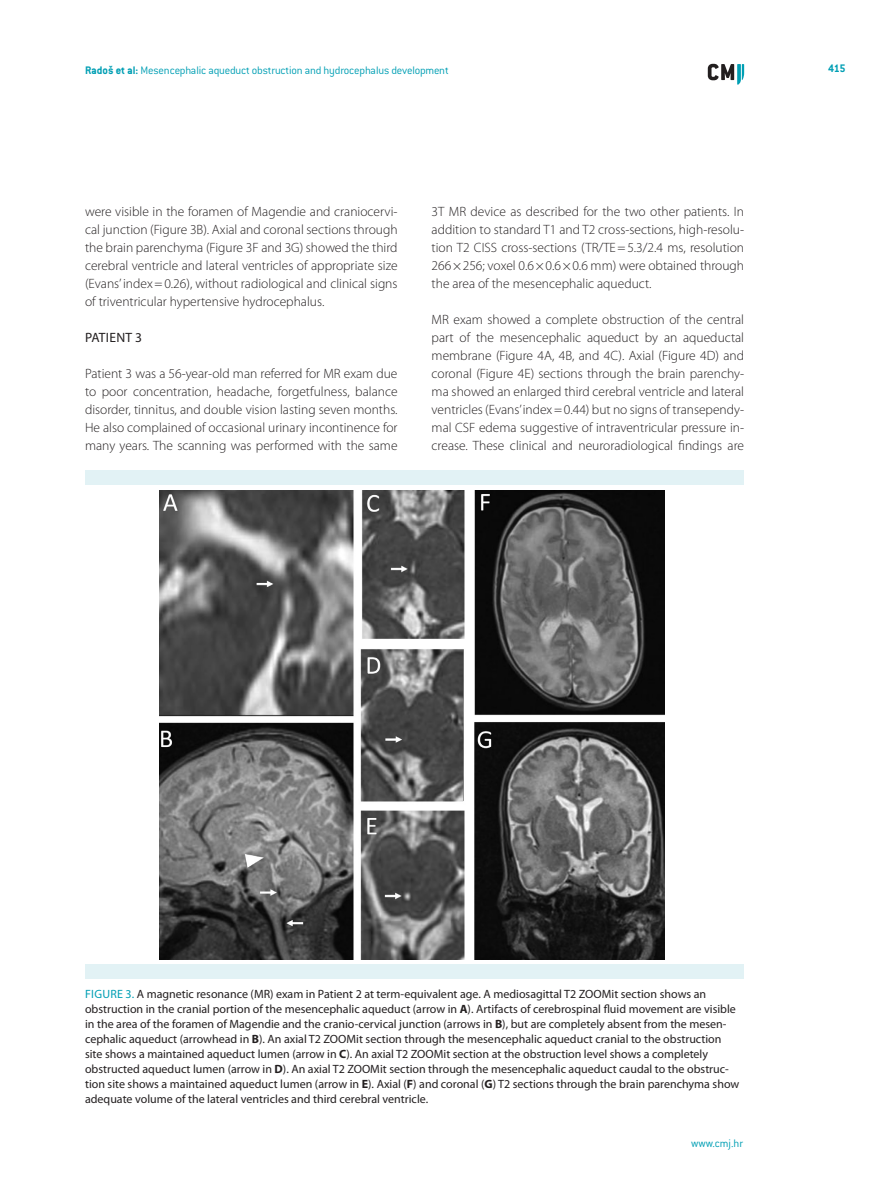
<style>
.page{position:relative;width:893px;height:1191px;background:#fff}
.page>*{position:absolute;margin:0;border:0;box-sizing:border-box;transform-origin:0 0}
.CMJ_-__body{font:300 13.5px/18px "Myriad Pro";color:#231f20;text-align:justify}
.CMJ_-_N2{font:13.5px "Myriad Pro";letter-spacing:.02em;color:#231f20}
.CMJ_-_table_title_he{font:12px/15px "Myriad Pro";color:#231f20}
.t1{font:300 12px "ITC Conduit LTCE";letter-spacing:-.015em;color:#009fb4}
.t2{font:700 12px "ITC Conduit LTCE";color:#009fb4}
.s1{font-weight:700}
.s2{color:#009fb4}
</style>
<div class="page">
<svg style="left:708px;top:64px;width:36px;height:21px"></svg>
<img style="left:159px;top:490px;width:505px;height:469px">
<div style="left:85px;top:470px;width:659px;height:15px;background:#e2f2f5"></div>
<div style="left:85px;top:964px;width:659px;height:15px;background:#e2f2f5"></div>
<p class="t1" style="left:85px;top:63px;width:365px"><span class="s1">Radoš et al:</span> Mesencephalic aqueduct obstruction and hydrocephalus development</p>
<p class="t2" style="left:828px;top:61px;width:19px">415</p>
<p class="CMJ_-__body" style="left:85px;top:202px;width:314px">were visible in the foramen of Magendie and craniocervi&shy;cal junction (Figure 3B). Axial and coronal sections through the brain parenchyma (Figure 3F and 3G) showed the third cerebral ventricle and lateral ventricles of appropriate size (Evans’ index=0.26), without radiological and clinical signs of triventricular hypertensive hydrocephalus.</p>
<p class="CMJ_-_N2" style="left:85px;top:329px;width:58px">PATIENT 3</p>
<p class="CMJ_-__body" style="left:85px;top:364px;width:314px">Patient 3 was a 56-year-old man referred for MR exam due to poor concentration, headache, forgetfulness, balance disorder, tinnitus, and double vision lasting seven months.<br>He also complained of occasional urinary incontinence for many years. The scanning was performed with the same</p>
<p class="CMJ_-__body" style="left:432px;top:202px;width:314px">3T MR device as described for the two other patients. In addition to standard T1 and T2 cross-sections, high-resolu&shy;tion T2 CISS cross-sections (TR/TE=5.3/2.4 ms, resolution 266×256; voxel 0.6×0.6×0.6 mm) were obtained through the area of the mesencephalic aqueduct.</p>
<p class="CMJ_-__body" style="left:432px;top:310px;width:314px">MR exam showed a complete obstruction of the central part of the mesencephalic aqueduct by an aqueductal membrane (Figure 4A, 4B, and 4C). Axial (Figure 4D) and coronal (Figure 4E) sections through the brain parenchy&shy;ma showed an enlarged third cerebral ventricle and lateral ventricles (Evans’ index=0.44) but no signs of transependy&shy;mal CSF edema suggestive of intraventricular pressure in&shy;crease. These clinical and neuroradiological findings are</p>
<p class="CMJ_-_table_title_he" style="left:85px;top:986px;width:656px"><span class="s2">Fi gure 3.</span> A magnetic resonance (MR) exam in Patient 2 at term-equivalent age. A mediosagittal T2 ZOOMit section shows an obstruction in the cranial portion of the mesencephalic aqueduct (arrow in <span class="s1">A</span>). Artifacts of cerebrospinal fluid movement are visible in the area of the foramen of Magendie and the cranio-cervical junction (arrows in <span class="s1">B</span>), but are completely absent from the mesen&shy;cephalic aqueduct (arrowhead in <span class="s1">B</span>). An axial T2 ZOOMit section through the mesencephalic aqueduct cranial to the obstruction site shows a maintained aqueduct lumen (arrow in <span class="s1">C</span>). An axial T2 ZOOMit section at the obstruction level shows a completely obstructed aqueduct lumen (arrow in <span class="s1">D</span>). An axial T2 ZOOMit section through the mesencephalic aqueduct caudal to the obstruc&shy;tion site shows a maintained aqueduct lumen (arrow in <span class="s1">E</span>). Axial (<span class="s1">F</span>) and coronal (<span class="s1">G</span>) T2 sections through the brain parenchyma show adequate volume of the lateral ventricles and third cerebral ventricle.</p>
<p class="t1" style="left:691px;top:1136px;width:54px">www.cmj.hr</p>
</div>
